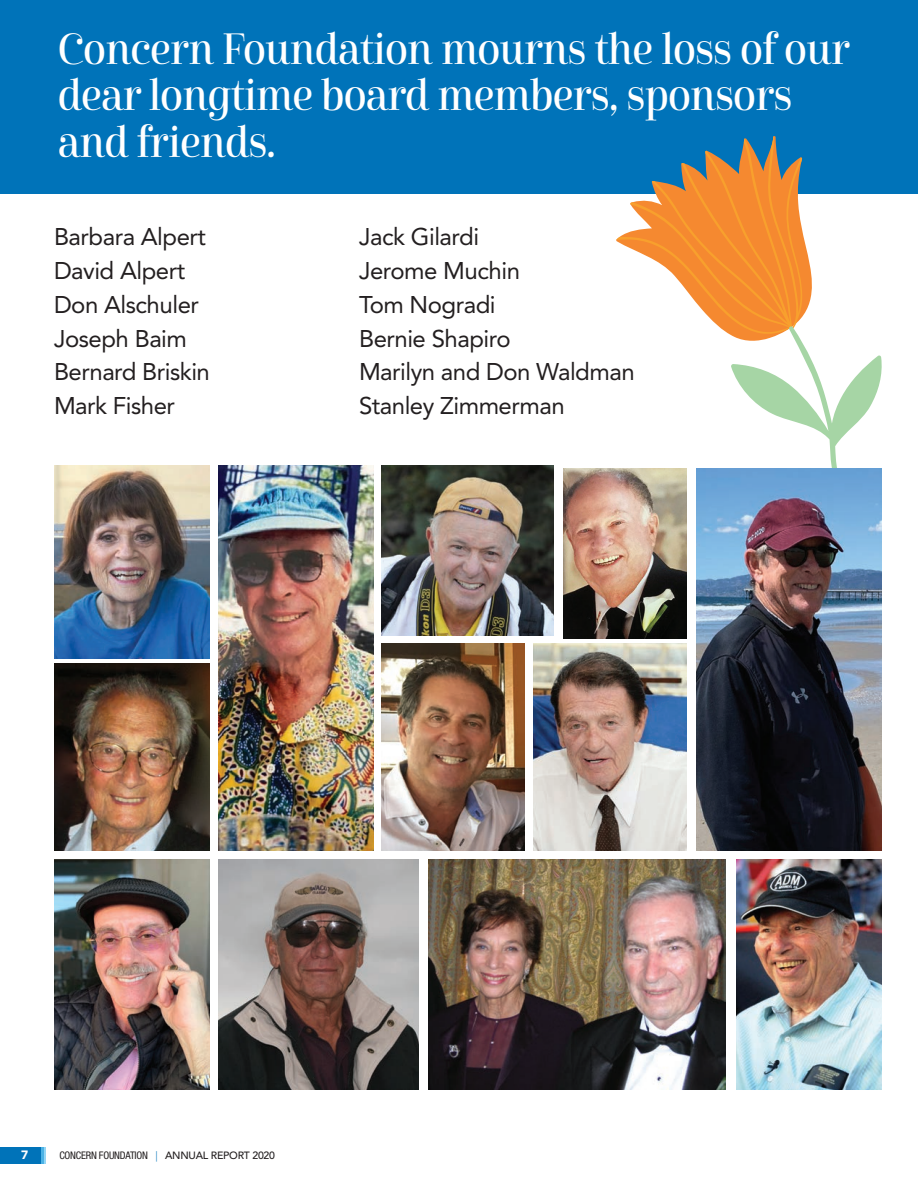
<style>
.page{position:relative;width:918px;height:1188px;background:#fff}
.page>*{position:absolute;margin:0;border:0;box-sizing:border-box;transform-origin:0 0}
.Heads_2020_blue{font:43.5px/46.5px "Cabrito Didone Con Med";letter-spacing:-.02em;color:#fff}
.body{font:24px "Avenir LT Std";letter-spacing:-.02em;color:#231f20}
.t1{font:900 12px "Avenir LT Std";color:#fff}
.t2{font:condensed 10.5px "Helvetica Neue LT Std";letter-spacing:-.02em;color:#231f20}
.s1{font-family:"Avenir LT Std";font-weight:300;font-stretch:normal;color:#0073b9}
.s2{font-family:"Avenir LT Std";font-weight:500;font-stretch:normal}
</style>
<div class="page">
<div style="left:0;top:0;width:918px;height:193px;background:#0073b9"></div>
<svg style="left:616px;top:136px;width:267px;height:338px"></svg>
<img style="left:54px;top:465px;width:156px;height:193px">
<img style="left:54px;top:663px;width:156px;height:188px">
<img style="left:219px;top:860px;width:199px;height:229px">
<img style="left:219px;top:465px;width:155px;height:386px">
<img style="left:381px;top:465px;width:173px;height:171px">
<img style="left:533px;top:644px;width:153px;height:207px">
<img style="left:697px;top:468px;width:185px;height:383px">
<img style="left:563px;top:468px;width:123px;height:170px">
<img style="left:429px;top:860px;width:297px;height:229px">
<img style="left:381px;top:644px;width:144px;height:207px">
<img style="left:736px;top:860px;width:146px;height:229px">
<img style="left:54px;top:860px;width:156px;height:229px">
<div style="left:0;top:1148px;width:46px;height:16px;background:#94d6f5"></div>
<div style="left:0;top:1148px;width:44px;height:16px;background:#4cb2e5"></div>
<div style="left:0;top:1148px;width:41px;height:16px;background:#0073b9"></div>
<p class="Heads_2020_blue" style="left:58px;top:26px;width:794px">Concern Foundation mourns the loss of our dear longtime board members, sponsors and friends.</p>
<p class="body" style="left:54px;top:223px;width:154px">Barbara Alpert</p>
<p class="body" style="left:54px;top:257px;width:133px">David Alpert</p>
<p class="body" style="left:54px;top:291px;width:146px">Don Alschuler</p>
<p class="body" style="left:54px;top:324px;width:135px">Joseph Baim</p>
<p class="body" style="left:54px;top:358px;width:157px">Bernard Briskin</p>
<p class="body" style="left:54px;top:392px;width:123px">Mark Fisher</p>
<p class="body" style="left:359px;top:223px;width:122px">Jack Gilardi</p>
<p class="body" style="left:359px;top:257px;width:163px">Jerome Muchin</p>
<p class="body" style="left:359px;top:291px;width:138px">Tom Nogradi</p>
<p class="body" style="left:359px;top:324px;width:153px">Bernie Shapiro</p>
<p class="body" style="left:359px;top:358px;width:277px">Marilyn and Don Waldman</p>
<p class="body" style="left:359px;top:392px;width:207px">Stanley Zimmerman</p>
<p class="t1" style="left:21px;top:1148px;width:9px">7</p>
<p class="t2" style="left:59px;top:1150px;width:217px">CONCERN FOUNDATION <span class="s1">|</span> <span class="s2">ANNUAL REPORT 2020</span></p>
</div>
